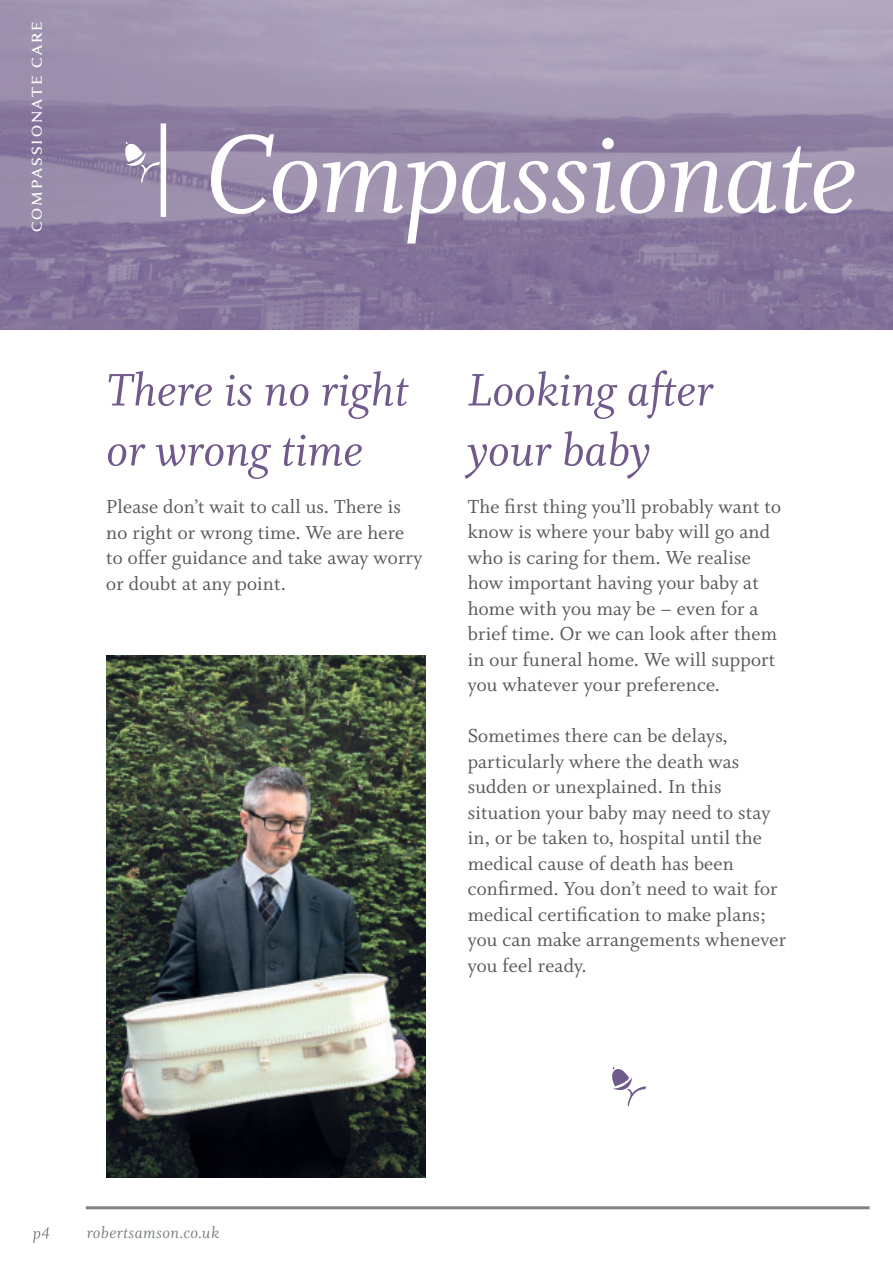
<style>
.page{position:relative;width:893px;height:1263px;background:#fff}
.page>*{position:absolute;margin:0;border:0;box-sizing:border-box;transform-origin:0 0}
.t1{font:123px "Whitman Italic LF";letter-spacing:-.015em;color:#fff}
.t2{font:51px/60px "Whitman Italic LF";color:#70598b}
.t3{font:21px/25.5px "Whitman Roman LF";letter-spacing:.01em;color:#57585a}
.t4{font:21px "Anziano Small Caps";color:#fff}
.t5{font:18px "Whitman Italic LF";letter-spacing:.02em;color:#7e8387}
</style>
<div class="page">
<img style="left:0;top:0;width:893px;height:330px">
<svg style="left:612px;top:1067px;width:34px;height:40px"></svg>
<hr style="left:86px;top:1206px;width:784px;height:3px;background:#7e8387">
<svg style="left:33px;top:1227px;width:17px;height:16px"></svg>
<div style="left:161px;top:123px;width:5px;height:94px;background:#fff"></div>
<svg style="left:123px;top:141px;width:37px;height:43px"></svg>
<img style="left:106px;top:655px;width:319px;height:523px">
<p class="t4" style="left:24px;top:233px;width:214px;rotate:-90deg">compassionate care</p>
<h1 class="t1" style="left:206px;top:107px;width:653px">Compassionate</h1>
<h2 class="t2" style="left:106px;top:361px;width:304px">There is no right or wrong time</h2>
<p class="t3" style="left:106px;top:495px;width:318px">Please don’t wait to call us. There is no right or wrong time. We are here to offer guidance and take away worry or doubt at any point.</p>
<h2 class="t2" style="left:468px;top:361px;width:247px">Looking after your baby</h2>
<p class="t3" style="left:468px;top:494px;width:315px">The first thing you’ll probably want to know is where your baby will go and who is caring for them. We realise how important having your baby at home with you may be – even for a brief time. Or we can look after them in our funeral home. We will support you whatever your preference.</p>
<p class="t3" style="left:468px;top:723px;width:320px">Sometimes there can be delays, particularly where the death was sudden or unexplained. In this situation your baby may need to stay in, or be taken to, hospital until the medical cause of death has been confirmed. You don’t need to wait for medical certification to make plans; you can make arrangements whenever you feel ready.</p>
<p class="t5" style="left:87px;top:1223px;width:134px">robertsamson.co.uk</p>
</div>
